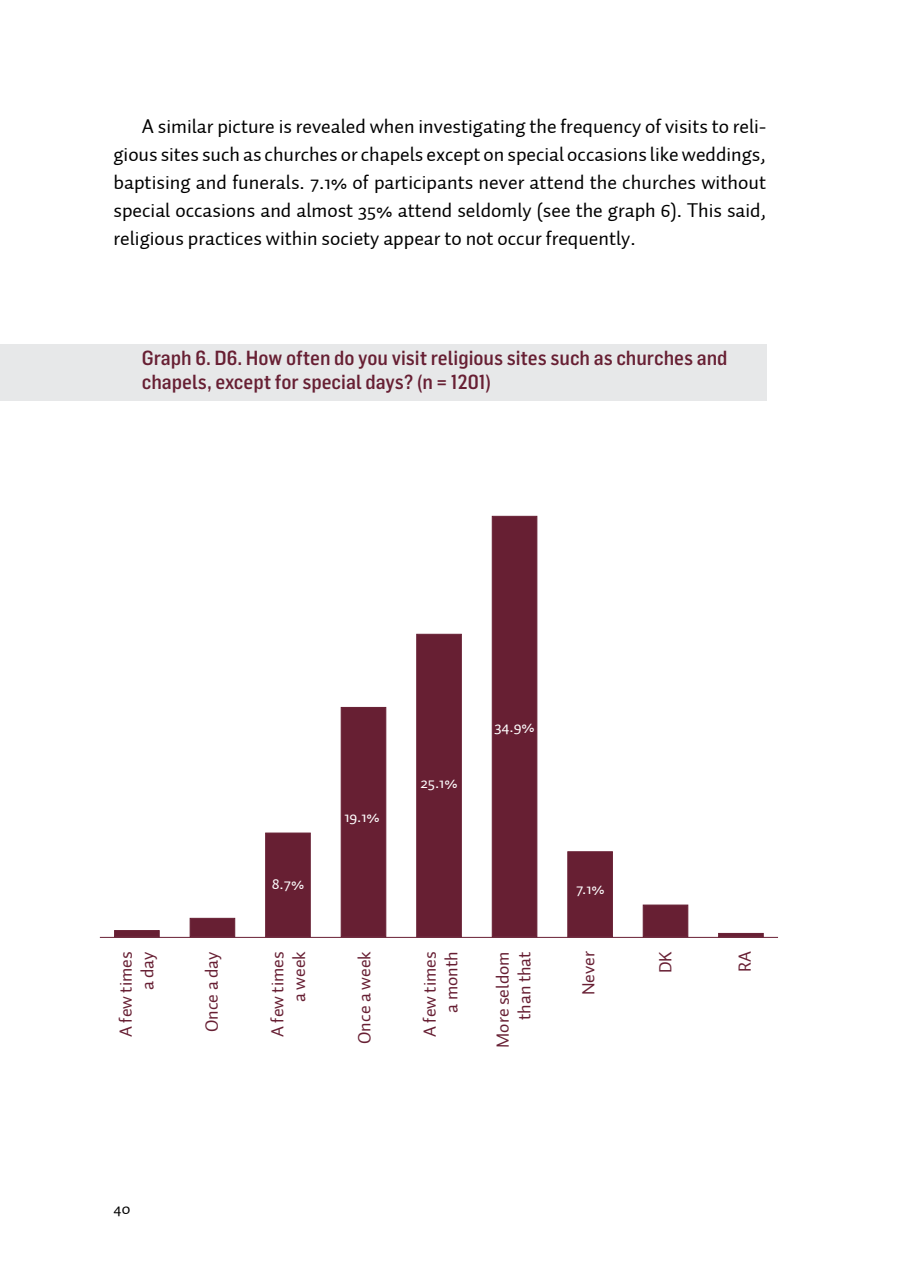
<style>
.page{position:relative;width:908px;height:1276px;background:#fff}
.page>*{position:absolute;margin:0;border:0;box-sizing:border-box;transform-origin:0 0}
.genelmetin{font:20px/28px "Auto 2 TR Regular";color:#000;text-align:justify}
.graphhead{font:500 20px/24px "Flama Semicondensed";color:#671f33}
.t1{font:18px "Auto 2";color:#671f33}
.t2{font:16px "Auto 2";color:#fff}
.t3{font:16px "Auto 2 TR Regular";color:#000}
</style>
<div class="page">
<div style="left:0;top:344px;width:765px;height:57px;background:#e2e3e4"></div>
<div style="left:114px;top:930px;width:45px;height:7px;background:#671f33"></div>
<div style="left:190px;top:918px;width:45px;height:19px;background:#671f33;border:1px solid #671f33"></div>
<div style="left:265px;top:833px;width:45px;height:104px;background:#671f33;border:1px solid #671f33"></div>
<div style="left:341px;top:707px;width:45px;height:230px;background:#671f33;border:1px solid #671f33"></div>
<div style="left:416px;top:634px;width:45px;height:303px;background:#671f33;border:1px solid #671f33"></div>
<div style="left:492px;top:516px;width:45px;height:421px;background:#671f33;border:1px solid #671f33"></div>
<div style="left:567px;top:851px;width:45px;height:86px;background:#671f33;border:1px solid #671f33"></div>
<div style="left:642px;top:905px;width:45px;height:32px;background:#671f33;border:1px solid #671f33"></div>
<hr style="left:718px;top:933px;width:45px;height:4px;background:#671f33">
<hr style="left:100px;top:937px;width:677px;height:1px;background:#671f33">
<p class="genelmetin" style="left:113px;top:112px;width:653px;text-indent:28px">A similar picture is revealed when investigating the frequency of visits to reli&shy;gious sites such as churches or chapels except on special occasions like weddings, baptising and funerals. 7.1% of participants never attend the churches without special occasions and almost 35% attend seldomly (see the graph 6). This said, religious practices within society appear to not occur frequently.</p>
<p class="graphhead" style="left:142px;top:345px;width:587px">Graph 6. D6. How often do you visit religious sites such as churches and chapels, except for special days? (n = 1201)</p>
<p class="t2" style="left:271px;top:873px;width:34px">8.7%</p>
<p class="t2" style="left:344px;top:806px;width:37px">19.1%</p>
<p class="t2" style="left:420px;top:773px;width:39px">25.1%</p>
<p class="t2" style="left:494px;top:717px;width:42px">34.9%</p>
<p class="t2" style="left:576px;top:878px;width:30px">7.1%</p>
<p class="t1" style="left:115px;top:1037px;width:87px;rotate:-90deg">A few times</p>
<p class="t1" style="left:136px;top:990px;width:41px;rotate:-90deg">a day</p>
<p class="t1" style="left:200px;top:1032px;width:82px;rotate:-90deg">Once a day</p>
<p class="t1" style="left:266px;top:1037px;width:87px;rotate:-90deg">A few times</p>
<p class="t1" style="left:288px;top:1002px;width:52px;rotate:-90deg">a week</p>
<p class="t1" style="left:353px;top:1044px;width:94px;rotate:-90deg">Once a week</p>
<p class="t1" style="left:418px;top:1037px;width:87px;rotate:-90deg">A few times</p>
<p class="t1" style="left:440px;top:1012px;width:63px;rotate:-90deg">a month</p>
<p class="t1" style="left:491px;top:1047px;width:98px;rotate:-90deg">More seldom</p>
<p class="t1" style="left:513px;top:1020px;width:70px;rotate:-90deg">than that</p>
<p class="t1" style="left:577px;top:995px;width:46px;rotate:-90deg">Never</p>
<p class="t1" style="left:654px;top:973px;width:23px;rotate:-90deg">DK</p>
<p class="t1" style="left:733px;top:972px;width:23px;rotate:-90deg">RA</p>
<p class="t3" style="left:113px;top:1198px;width:18px">40</p>
</div>
